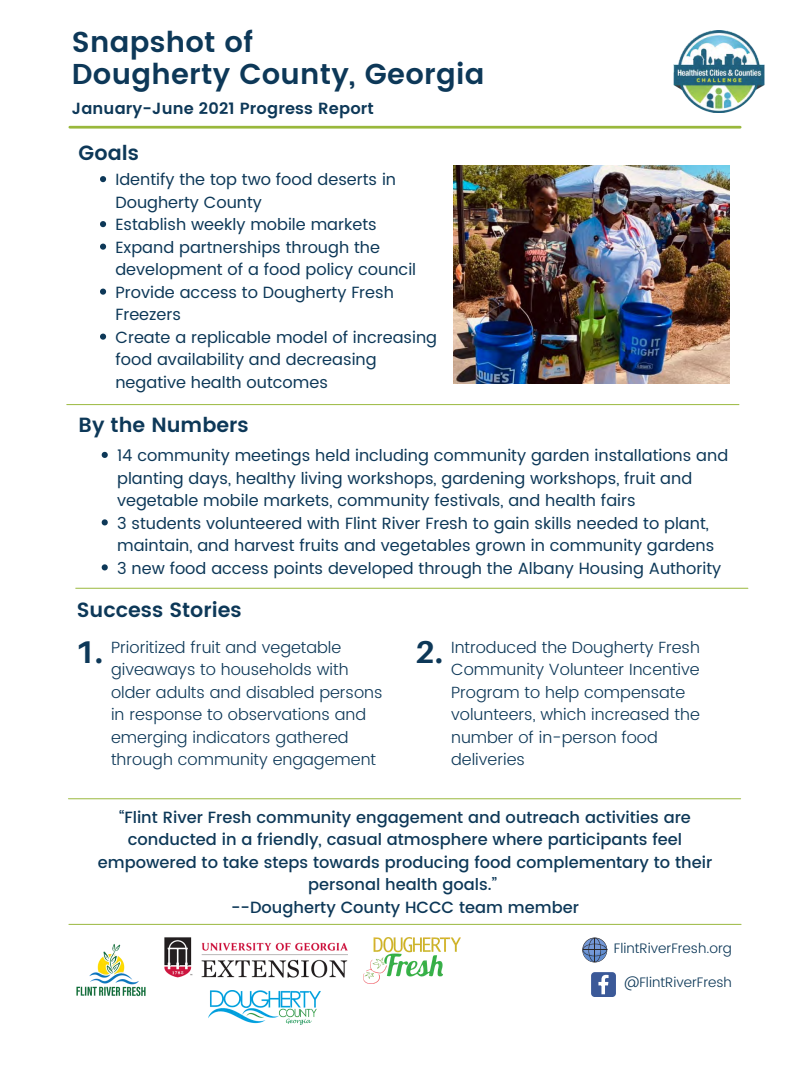
<style>
.page{position:relative;width:810px;height:1080px;background:#fff}
.page>*{position:absolute;margin:0;border:0;box-sizing:border-box;transform-origin:0 0}
.t1{font:700 31.5px "Aileron";color:#0d3858}
.t2{font:600 28.75px "Poppins";letter-spacing:.01em;color:#0d3858}
.t3{font:600 20.5px "Poppins";color:#0d3858}
.t4{font:16.25px/22.5px "Poppins";color:#0d3858}
.t5{font:300 16.25px/22.5px "Poppins";color:#0d3858}
.t6{font:500 16.25px/22.5px "Poppins";color:#0d3858;text-align:center}
.t7{font:600 16.12px "Poppins";letter-spacing:.01em;color:#0d3858}
.t8{font:300 13.75px "Poppins";color:#0d3858}
</style>
<div class="page">
<hr style="left:70px;top:126px;width:670px;height:3px;background:#99b83c">
<svg style="left:102px;top:452px;width:6px;height:6px"></svg>
<svg style="left:102px;top:519px;width:6px;height:6px"></svg>
<svg style="left:102px;top:564px;width:6px;height:6px"></svg>
<hr style="left:76px;top:588px;width:672px;height:1px;background:#99b83c">
<hr style="left:69px;top:924px;width:672px;height:1px;background:#99b83c">
<hr style="left:68px;top:798px;width:673px;height:1px;background:#99b83c">
<hr style="left:67px;top:404px;width:672px;height:1px;background:#99b83c">
<svg style="left:591px;top:972px;width:25px;height:25px"></svg>
<svg style="left:582px;top:938px;width:25px;height:24px"></svg>
<img style="left:76px;top:944px;width:70px;height:53px">
<img style="left:164px;top:937px;width:183px;height:41px">
<img style="left:454px;top:166px;width:275px;height:217px">
<img style="left:673px;top:31px;width:92px;height:81px">
<img style="left:364px;top:938px;width:96px;height:45px">
<img style="left:209px;top:990px;width:112px;height:34px">
<svg style="left:100px;top:176px;width:6px;height:6px"></svg>
<svg style="left:100px;top:221px;width:6px;height:6px"></svg>
<svg style="left:100px;top:244px;width:6px;height:6px"></svg>
<svg style="left:100px;top:289px;width:6px;height:6px"></svg>
<svg style="left:100px;top:334px;width:6px;height:6px"></svg>
<p class="t2" style="left:72px;top:25px;width:183px">Snapshot of</p>
<p class="t2" style="left:72px;top:57px;width:414px">Dougherty County, Georgia</p>
<p class="t7" style="left:72px;top:99px;width:304px">January-June 2021 Progress Report</p>
<p class="t3" style="left:79px;top:141px;width:62px">Goals</p>
<p class="t4" style="left:115px;top:169px;width:282px">Identify the top two food deserts in<br>Dougherty County</p>
<p class="t4" style="left:115px;top:214px;width:263px">Establish weekly mobile markets</p>
<p class="t4" style="left:115px;top:236px;width:302px">Expand partnerships through the development of a food policy council</p>
<p class="t4" style="left:115px;top:281px;width:280px">Provide access to Dougherty Fresh<br>Freezers</p>
<p class="t4" style="left:115px;top:326px;width:323px">Create a replicable model of increasing food availability and decreasing negative health outcomes</p>
<p class="t3" style="left:79px;top:413px;width:172px">By the Numbers</p>
<p class="t4" style="left:117px;top:444px;width:613px">14 community meetings held including community garden installations and planting days, healthy living workshops, gardening workshops, fruit and vegetable mobile markets, community festivals, and health fairs</p>
<p class="t4" style="left:117px;top:512px;width:599px">3 students volunteered with Flint River Fresh to gain skills needed to plant, maintain, and harvest fruits and vegetables grown in community gardens</p>
<p class="t4" style="left:117px;top:557px;width:606px">3 new food access points developed through the Albany Housing Authority</p>
<p class="t3" style="left:77px;top:598px;width:166px">Success Stories</p>
<p class="t1" style="left:75px;top:632px;width:29px">1.</p>
<p class="t5" style="left:111px;top:636px;width:273px">Prioritized fruit and vegetable giveaways to households with older adults and disabled persons in response to observations and emerging indicators gathered through community engagement</p>
<p class="t1" style="left:415px;top:632px;width:29px">2.</p>
<p class="t5" style="left:451px;top:636px;width:250px">Introduced the Dougherty Fresh<br>Community Volunteer Incentive<br>Program to help compensate volunteers, which increased the number of in-person food deliveries</p>
<p class="t6" style="left:98px;top:806px;width:616px">“Flint River Fresh community engagement and outreach activities are conducted in a friendly, casual atmosphere where participants feel empowered to take steps towards producing food complementary to their personal health goals.”</p>
<p class="t6" style="left:231px;top:896px;width:349px">--Dougherty County HCCC team member</p>
<p class="t8" style="left:614px;top:940px;width:120px">FlintRiverFresh.org</p>
<p class="t8" style="left:624px;top:974px;width:109px">@FlintRiverFresh</p>
</div>
